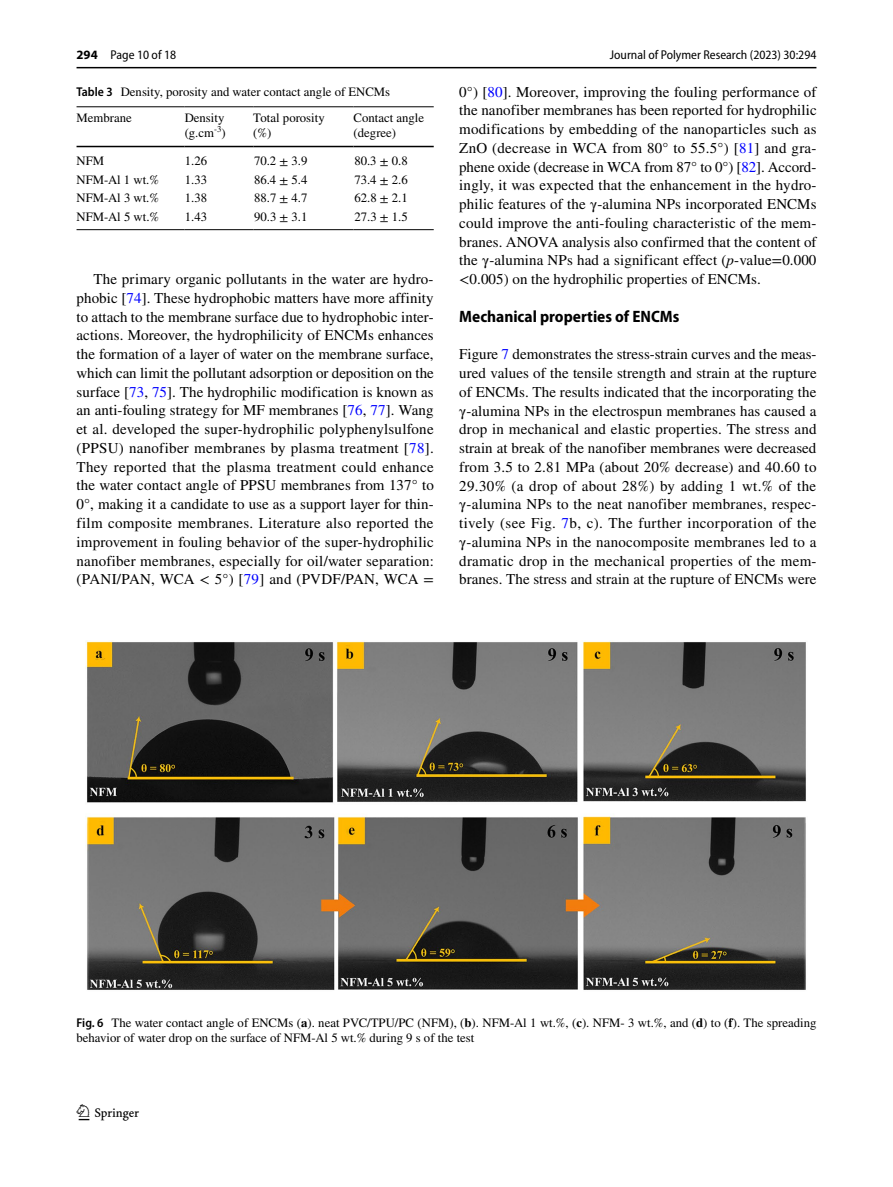
<style>
.page{position:relative;width:893px;height:1187px;background:#fff}
.page>*{position:absolute;margin:0;border:0;box-sizing:border-box;transform-origin:0 0}
.t1{font:22.5px "Springnew Regular 2";color:#000}
.t2{font:700 semi-condensed 16.5px "Myriad Pro";color:#000}
.t3{font:15px/18.8px "STIX";letter-spacing:.005em;color:#000;text-align:justify}
.t4{font:12.75px/15px "STIX";color:#000}
.t5{font:semi-condensed 12.75px "Myriad Pro";color:#000}
.s1{font-weight:700;font-stretch:normal}
.s2{font-family:"Myriad Pro";font-weight:600;font-stretch:semi-condensed}
.s3{color:#00f}
.s4{font-style:italic}
.s5{font-weight:700}
</style>
<div class="page">
<hr style="left:77px;top:67px;width:739px;height:1px;background:#000">
<hr style="left:77px;top:106px;width:108px;height:1px;background:#000">
<hr style="left:77px;top:146px;width:108px;height:1px;background:#000">
<hr style="left:185px;top:106px;width:68px;height:1px;background:#000">
<hr style="left:185px;top:146px;width:68px;height:1px;background:#000">
<hr style="left:253px;top:106px;width:101px;height:1px;background:#000">
<hr style="left:253px;top:146px;width:101px;height:1px;background:#000">
<hr style="left:354px;top:106px;width:80px;height:1px;background:#000">
<hr style="left:354px;top:146px;width:80px;height:1px;background:#000">
<hr style="left:77px;top:229px;width:108px;height:1px;background:#000">
<hr style="left:185px;top:229px;width:68px;height:1px;background:#000">
<hr style="left:253px;top:229px;width:101px;height:1px;background:#000">
<hr style="left:354px;top:229px;width:80px;height:1px;background:#000">
<img style="left:85px;top:640px;width:721px;height:350px">
<p class="t5" style="left:77px;top:48px;width:101px"><span class="s1">294</span> Page 10 of 18</p>
<p class="t4" style="left:77px;top:80px;width:315px;line-height:25.5px"><span class="s2">Table 3</span> Density, porosity and water contact angle of ENCMs<br>Membrane</p>
<p class="t4" style="left:185px;top:111px;width:43px">Density (g.cm<sup>-3</sup>)</p>
<p class="t4" style="left:253px;top:111px;width:73px">Total porosity (%)</p>
<p class="t4" style="left:354px;top:111px;width:72px">Contact angle (degree)</p>
<p class="t4" style="left:77px;top:154px;width:29px">NFM</p>
<p class="t4" style="left:185px;top:154px;width:24px">1.26</p>
<p class="t4" style="left:254px;top:154px;width:55px">70.2 ± 3.9</p>
<p class="t4" style="left:354px;top:154px;width:55px">80.3 ± 0.8</p>
<p class="t4" style="left:77px;top:173px;width:84px">NFM-Al 1 wt.%</p>
<p class="t4" style="left:185px;top:173px;width:24px">1.33</p>
<p class="t4" style="left:254px;top:173px;width:55px">86.4 ± 5.4</p>
<p class="t4" style="left:354px;top:173px;width:55px">73.4 ± 2.6</p>
<p class="t4" style="left:77px;top:191px;width:84px">NFM-Al 3 wt.%</p>
<p class="t4" style="left:185px;top:191px;width:24px">1.38</p>
<p class="t4" style="left:254px;top:191px;width:55px">88.7 ± 4.7</p>
<p class="t4" style="left:354px;top:191px;width:55px">62.8 ± 2.1</p>
<p class="t4" style="left:77px;top:210px;width:84px">NFM-Al 5 wt.%</p>
<p class="t4" style="left:185px;top:210px;width:24px">1.43</p>
<p class="t4" style="left:254px;top:210px;width:55px">90.3 ± 3.1</p>
<p class="t4" style="left:354px;top:210px;width:55px">27.3 ± 1.5</p>
<p class="t3" style="left:77px;top:271px;width:359px;text-indent:17px">The primary organic pollutants in the water are hydro&shy;phobic [<span class="s3">74</span>]. These hydrophobic matters have more affinity to attach to the membrane surface due to hydrophobic inter&shy;actions. Moreover, the hydrophilicity of ENCMs enhances the formation of a layer of water on the membrane surface, which can limit the pollutant adsorption or deposition on the surface [<span class="s3">73</span>, <span class="s3">75</span>]. The hydrophilic modification is known as an anti-fouling strategy for MF membranes [<span class="s3">76</span>, <span class="s3">77</span>]. Wang et al. developed the super-hydrophilic polyphenylsulfone (PPSU) nanofiber membranes by plasma treatment [<span class="s3">78</span>].<br>They reported that the plasma treatment could enhance the water contact angle of PPSU membranes from 137° to 0°, making it a candidate to use as a support layer for thin&shy;film composite membranes. Literature also reported the improvement in fouling behavior of the super-hydrophilic nanofiber membranes, especially for oil/water separation: (PANI/PAN, WCA &lt; 5°) [<span class="s3">79</span>] and (PVDF/PAN, WCA =</p>
<p class="t5" style="left:610px;top:48px;width:208px">Journal of Polymer Research (2023) 30:294</p>
<p class="t3" style="left:459px;top:83px;width:359px">0°) [<span class="s3">80</span>]. Moreover, improving the fouling performance of the nanofiber membranes has been reported for hydrophilic modifications by embedding of the nanoparticles such as ZnO (decrease in WCA from 80° to 55.5°) [<span class="s3">81</span>] and gra&shy;phene oxide (decrease in WCA from 87° to 0°) [<span class="s3">82</span>]. Accord&shy;ingly, it was expected that the enhancement in the hydro&shy;philic features of the γ-alumina NPs incorporated ENCMs could improve the anti-fouling characteristic of the mem&shy;branes. ANOVA analysis also confirmed that the content of the γ-alumina NPs had a significant effect (<span class="s4">p</span>-value=0.000 &lt;0.005) on the hydrophilic properties of ENCMs.</p>
<p class="t2" style="left:459px;top:307px;width:222px">Mechanical properties of ENCMs</p>
<p class="t3" style="left:459px;top:346px;width:359px">Figure <span class="s3">7</span> demonstrates the stress-strain curves and the meas&shy;ured values of the tensile strength and strain at the rupture of ENCMs. The results indicated that the incorporating the γ-alumina NPs in the electrospun membranes has caused a drop in mechanical and elastic properties. The stress and strain at break of the nanofiber membranes were decreased from 3.5 to 2.81 MPa (about 20% decrease) and 40.60 to 29.30% (a drop of about 28%) by adding 1 wt.% of the γ-alumina NPs to the neat nanofiber membranes, respec&shy;tively (see Fig. <span class="s3">7</span>b, c). The further incorporation of the γ-alumina NPs in the nanocomposite membranes led to a dramatic drop in the mechanical properties of the mem&shy;branes. The stress and strain at the rupture of ENCMs were</p>
<p class="t4" style="left:77px;top:1015px;width:741px"><span class="s2">Fig. 6</span> The water contact angle of ENCMs (<span class="s5">a</span>). neat PVC/TPU/PC (NFM), (<span class="s5">b</span>). NFM-Al 1 wt.%, (<span class="s5">c</span>). NFM- 3 wt.%, and (<span class="s5">d</span>) to (<span class="s5">f</span>). The spreading behavior of water drop on the surface of NFM-Al 5 wt.% during 9 s of the test</p>
<h1 class="t1" style="left:79px;top:1104px;width:62px">1 3</h1>
</div>
